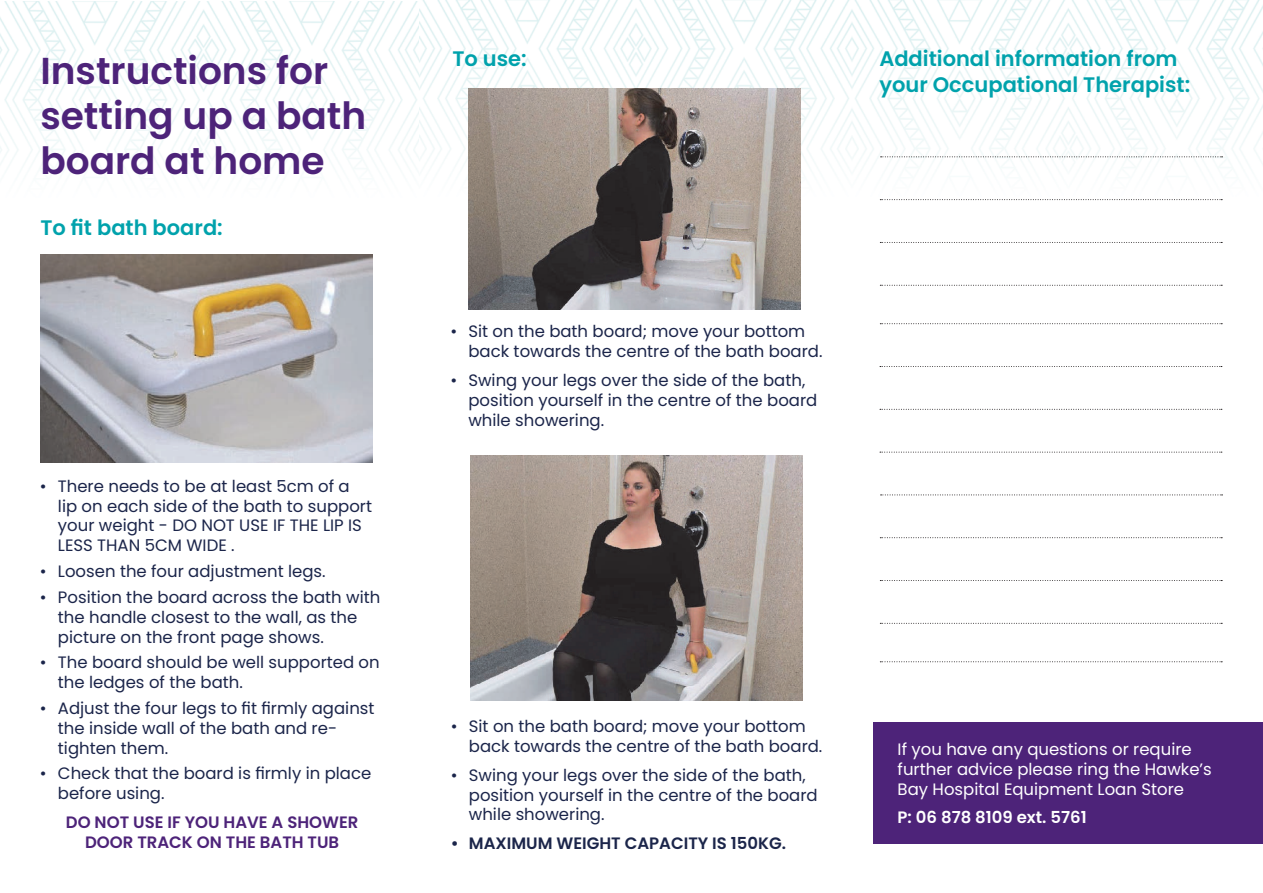
<style>
.page{position:relative;width:1263px;height:893px;background:#fff}
.page>*{position:absolute;margin:0;border:0;box-sizing:border-box;transform-origin:0 0}
.t1{font:600 37.5px/45px "Poppins";color:#4d2379}
.t2{font:600 21px/25.2px "Poppins";color:#00a2ac}
.t3{font:16.5px/19.8px "Poppins";color:#1b254a}
.t4{font:16.5px/19.8px "Poppins";color:#fff}
.t5{font:600 16.5px/19.8px "Poppins";color:#4d2379;text-align:center}
.t6{font:600 16.5px "Poppins";color:#1b254a}
.t7{font:600 16.5px "Poppins";color:#fff}
</style>
<div class="page">
<img style="left:0;top:0;width:1263px;height:198px">
<img style="left:40px;top:255px;width:332px;height:208px">
<img style="left:469px;top:89px;width:332px;height:220px">
<img style="left:470px;top:456px;width:332px;height:245px">
<div style="left:873px;top:722px;width:390px;height:122px;background:#4d2379"></div>
<svg style="left:880px;top:156px;width:342px;height:1px"></svg>
<svg style="left:880px;top:199px;width:342px;height:1px"></svg>
<svg style="left:880px;top:242px;width:342px;height:1px"></svg>
<svg style="left:880px;top:285px;width:342px;height:1px"></svg>
<svg style="left:880px;top:323px;width:342px;height:1px"></svg>
<svg style="left:880px;top:366px;width:342px;height:1px"></svg>
<svg style="left:880px;top:409px;width:342px;height:1px"></svg>
<svg style="left:880px;top:452px;width:342px;height:1px"></svg>
<svg style="left:880px;top:495px;width:342px;height:1px"></svg>
<svg style="left:880px;top:537px;width:342px;height:1px"></svg>
<svg style="left:880px;top:580px;width:342px;height:1px"></svg>
<svg style="left:880px;top:623px;width:342px;height:1px"></svg>
<svg style="left:880px;top:661px;width:342px;height:1px"></svg>
<h1 class="t1" style="left:40px;top:48px;width:327px">Instructions for setting up a bath board at home</h1>
<p class="t2" style="left:40px;top:215px;width:184px">To fit bath board:</p>
<p class="t3" style="left:58px;top:476px;width:316px;text-indent:-18px">• There needs to be at least 5cm of a lip on each side of the bath to support your weight - DO NOT USE IF THE LIP IS<br>LESS THAN 5CM WIDE .</p>
<p class="t3" style="left:40px;top:561px;width:287px">• Loosen the four adjustment legs.</p>
<p class="t3" style="left:58px;top:587px;width:324px;text-indent:-18px">• Position the board across the bath with the handle closest to the wall, as the picture on the front page shows.</p>
<p class="t3" style="left:58px;top:653px;width:323px;text-indent:-18px">• The board should be well supported on the ledges of the bath.</p>
<p class="t3" style="left:58px;top:698px;width:318px;text-indent:-18px">• Adjust the four legs to fit firmly against the inside wall of the bath and re&shy;tighten them.</p>
<p class="t3" style="left:58px;top:764px;width:315px;text-indent:-18px">• Check that the board is firmly in place before using.</p>
<p class="t5" style="left:66px;top:812px;width:294px">DO NOT USE IF YOU HAVE A SHOWER<br>DOOR TRACK ON THE BATH TUB</p>
<p class="t2" style="left:452px;top:47px;width:76px">To use:</p>
<p class="t2" style="left:879px;top:47px;width:312px">Additional information from your Occupational Therapist:</p>
<p class="t3" style="left:468px;top:322px;width:356px;text-indent:-18px">• Sit on the bath board; move your bottom back towards the centre of the bath board.</p>
<p class="t3" style="left:468px;top:370px;width:350px;text-indent:-18px">• Swing your legs over the side of the bath, position yourself in the centre of the board while showering.</p>
<p class="t3" style="left:469px;top:717px;width:355px;text-indent:-18px">• Sit on the bath board; move your bottom back towards the centre of the bath board.</p>
<p class="t3" style="left:469px;top:765px;width:350px;text-indent:-18px">• Swing your legs over the side of the bath, position yourself in the centre of the board while showering.</p>
<p class="t6" style="left:451px;top:834px;width:337px">• MAXIMUM WEIGHT CAPACITY IS 150KG.</p>
<p class="t4" style="left:898px;top:739px;width:316px">If you have any questions or require further advice please ring the Hawke’s<br>Bay Hospital Equipment Loan Store</p>
<p class="t7" style="left:898px;top:808px;width:191px">P: 06 878 8109 ext. 5761</p>
</div>
